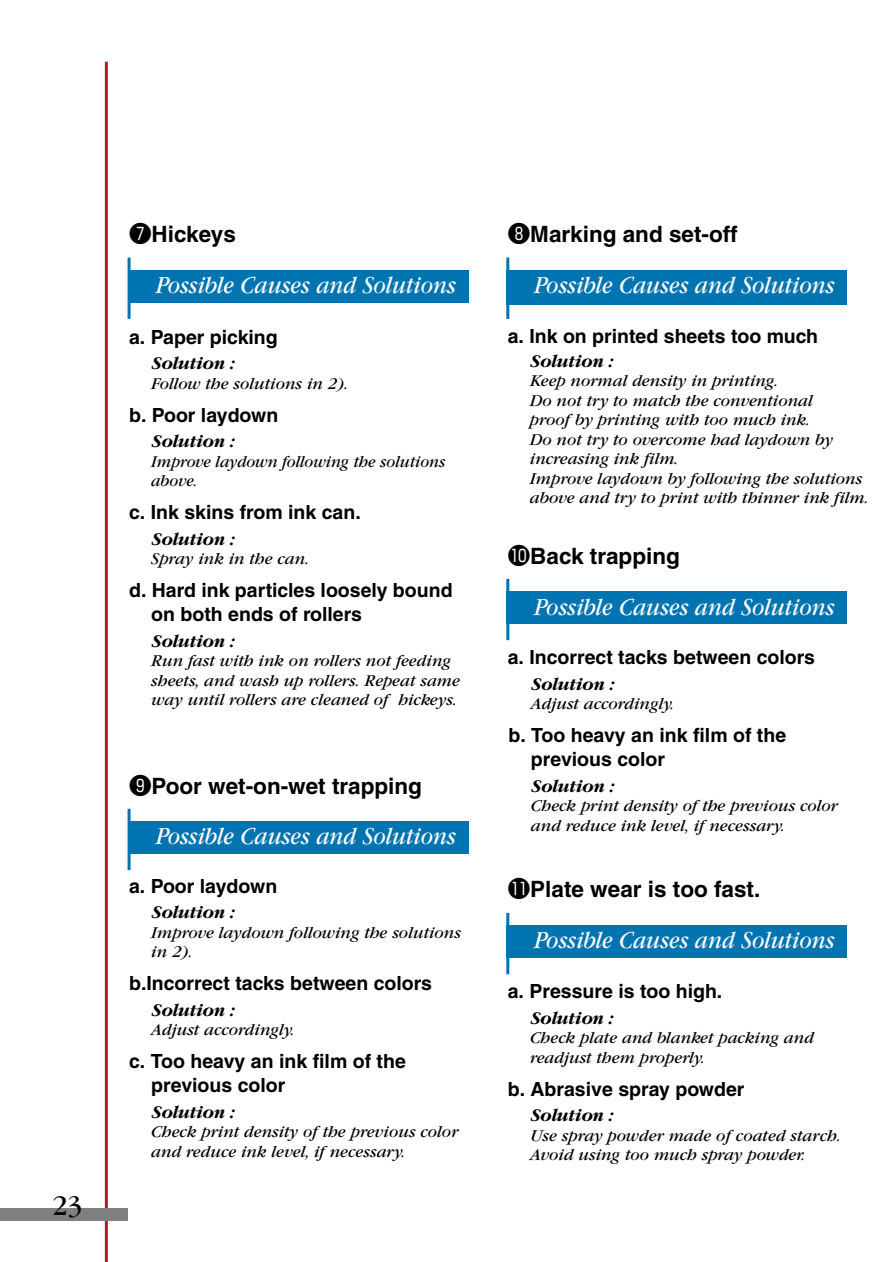
<style>
.page{position:relative;width:893px;height:1262px;background:#fff}
.page>*{position:absolute;margin:0;border:0;box-sizing:border-box;transform-origin:0 0}
.t1{font:30px "Garamond";color:#000;scale:.95 1}
.t2{font:italic 25.5px "Garamond";color:#fff;scale:.9 1}
.t3{font:700 22.5px "Helvetica";color:#000}
.t4{font:700 19.5px/24px "Helvetica";color:#000}
.t5{font:italic 700 18.75px "Garamond";color:#000}
.t6{font:italic 17.25px/19.5px "Garamond";color:#000}
.t7{font:italic 17.25px/19.5px "Garamond";color:#000;scale:.95 1}
.s1{font-family:"Biblos Gaiji Sgr F2";font-weight:400}
</style>
<div class="page">
<hr style="left:105px;top:62px;width:3px;height:1200px;background:#b61729">
<div style="left:128px;top:821px;width:340px;height:33px;background:#0073b1"></div>
<hr style="left:128px;top:808px;width:2px;height:62px;background:#0073b1">
<div style="left:506px;top:591px;width:341px;height:33px;background:#0073b1"></div>
<hr style="left:506px;top:579px;width:3px;height:61px;background:#0073b1">
<div style="left:506px;top:925px;width:341px;height:33px;background:#0073b1"></div>
<hr style="left:506px;top:913px;width:3px;height:61px;background:#0073b1">
<div style="left:128px;top:270px;width:340px;height:33px;background:#0073b1"></div>
<hr style="left:128px;top:257px;width:2px;height:62px;background:#0073b1">
<div style="left:506px;top:270px;width:341px;height:34px;background:#0073b1"></div>
<hr style="left:506px;top:257px;width:3px;height:62px;background:#0073b1">
<div style="left:0;top:1208px;width:128px;height:12px;background:#808080"></div>
<h1 class="t1" style="left:53px;top:1194px;width:33px">23</h1>
<h3 class="t3" style="left:129px;top:226px;width:108px"><span class="s1">õ</span>Hickeys</h3>
<h3 class="t3" style="left:507px;top:226px;width:231px"><span class="s1">ú</span>Marking and set-off</h3>
<h2 class="t2" style="left:156px;top:277px;width:335px">Possible Causes and Solutions</h2>
<h2 class="t2" style="left:534px;top:277px;width:335px">Possible Causes and Solutions</h2>
<p class="t4" style="left:129px;top:326px;width:150px">a. Paper picking</p>
<p class="t5" style="left:151px;top:356px;width:84px">Solution :</p>
<p class="t6" style="left:151px;top:375px;width:198px">Follow the solutions in 2).</p>
<p class="t4" style="left:129px;top:404px;width:151px">b. Poor laydown</p>
<p class="t5" style="left:151px;top:434px;width:84px">Solution :</p>
<p class="t7" style="left:151px;top:453px;width:311px">Improve laydown following the solutions above.</p>
<p class="t4" style="left:129px;top:502px;width:233px">c. Ink skins from ink can.</p>
<p class="t5" style="left:151px;top:532px;width:84px">Solution :</p>
<p class="t6" style="left:151px;top:550px;width:159px">Spray ink in the can.</p>
<p class="t4" style="left:151px;top:580px;width:303px;text-indent:-22px">d. Hard ink particles loosely bound on both ends of rollers</p>
<p class="t5" style="left:151px;top:634px;width:84px">Solution :</p>
<p class="t6" style="left:151px;top:652px;width:310px">Run fast with ink on rollers not feeding sheets, and wash up rollers. Repeat same way until rollers are cleaned of hickeys.</p>
<h3 class="t3" style="left:129px;top:778px;width:294px"><span class="s1">ù</span>Poor wet-on-wet trapping</h3>
<h2 class="t2" style="left:156px;top:828px;width:335px">Possible Causes and Solutions</h2>
<p class="t4" style="left:129px;top:876px;width:150px">a. Poor laydown</p>
<p class="t5" style="left:151px;top:905px;width:84px">Solution :</p>
<p class="t6" style="left:151px;top:924px;width:311px">Improve laydown following the solutions in 2).</p>
<p class="t4" style="left:129px;top:973px;width:304px">b.Incorrect tacks between colors</p>
<p class="t5" style="left:151px;top:1003px;width:84px">Solution :</p>
<p class="t6" style="left:151px;top:1021px;width:145px">Adjust accordingly.</p>
<p class="t4" style="left:151px;top:1051px;width:256px;text-indent:-22px">c. Too heavy an ink film of the previous color</p>
<p class="t5" style="left:151px;top:1105px;width:84px">Solution :</p>
<p class="t6" style="left:151px;top:1123px;width:309px">Check print density of the previous color and reduce ink level, if necessary.</p>
<p class="t4" style="left:507px;top:325px;width:312px">a. Ink on printed sheets too much</p>
<p class="t5" style="left:530px;top:354px;width:84px">Solution :</p>
<p class="t6" style="left:530px;top:372px;width:340px">Keep normal density in printing.<br>Do not try to match the conventional<br>proof by printing with too much ink.<br>Do not try to overcome had laydown by increasing ink film.<br>Improve laydown by following the solutions above and try to print with thinner ink film.</p>
<h3 class="t3" style="left:507px;top:548px;width:174px"><span class="s1">û</span>Back trapping</h3>
<h2 class="t2" style="left:534px;top:598px;width:335px">Possible Causes and Solutions</h2>
<p class="t4" style="left:507px;top:647px;width:309px">a. Incorrect tacks between colors</p>
<p class="t5" style="left:531px;top:677px;width:84px">Solution :</p>
<p class="t6" style="left:531px;top:696px;width:145px">Adjust accordingly.</p>
<p class="t4" style="left:531px;top:725px;width:257px;text-indent:-22px">b. Too heavy an ink film of the previous color</p>
<p class="t5" style="left:531px;top:779px;width:84px">Solution :</p>
<p class="t6" style="left:531px;top:798px;width:309px">Check print density of the previous color and reduce ink level, if necessary.</p>
<h3 class="t3" style="left:507px;top:881px;width:254px"><span class="s1">ü</span>Plate wear is too fast.</h3>
<h2 class="t2" style="left:534px;top:931px;width:335px">Possible Causes and Solutions</h2>
<p class="t4" style="left:507px;top:981px;width:216px">a. Pressure is too high.</p>
<p class="t5" style="left:530px;top:1011px;width:84px">Solution :</p>
<p class="t6" style="left:530px;top:1030px;width:285px">Check plate and blanket packing and readjust them properly.</p>
<p class="t4" style="left:507px;top:1079px;width:238px">b. Abrasive spray powder</p>
<p class="t5" style="left:530px;top:1108px;width:84px">Solution :</p>
<p class="t6" style="left:530px;top:1127px;width:312px">Use spray powder made of coated starch.<br>Avoid using too much spray powder.</p>
</div>
